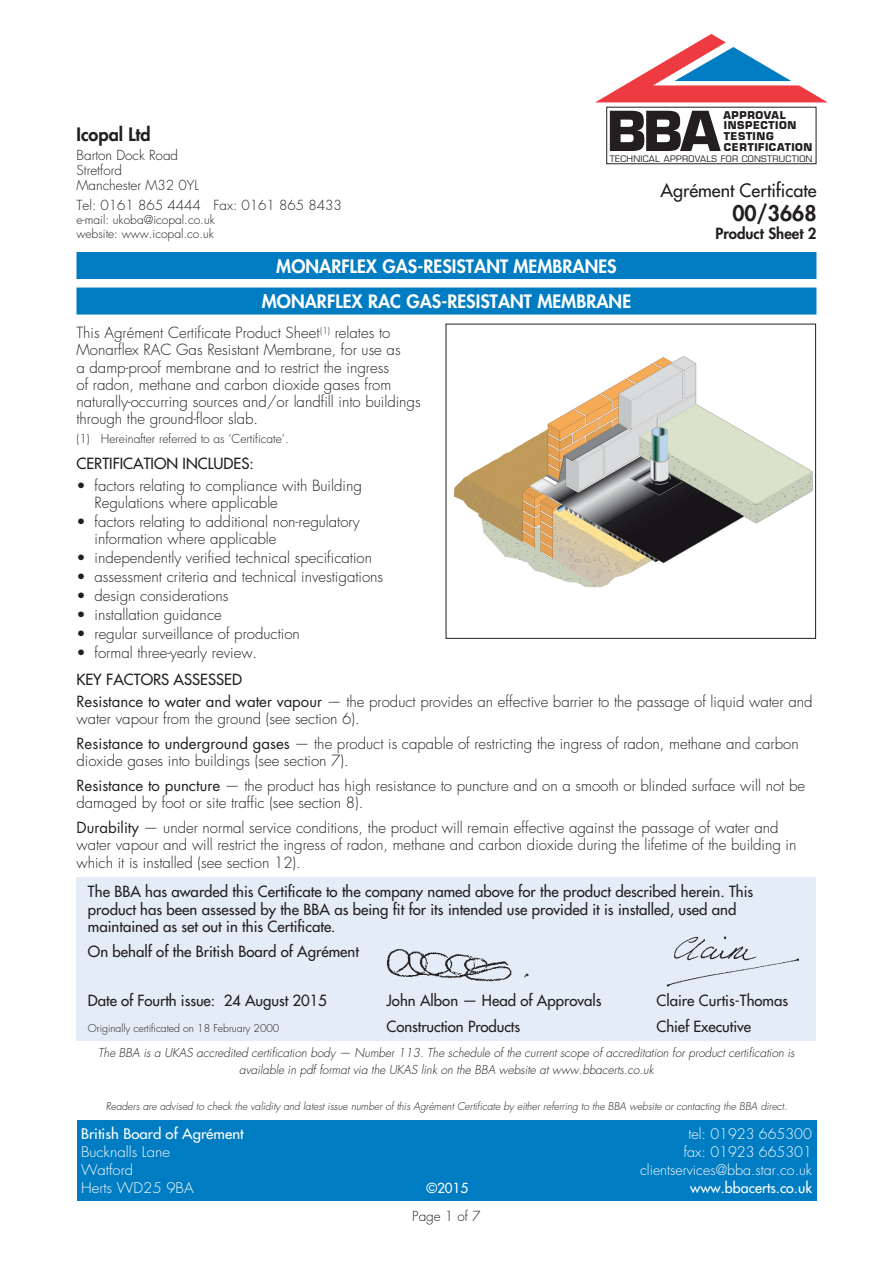
<style>
.page{position:relative;width:893px;height:1263px;background:#fff}
.page>*{position:absolute;margin:0;border:0;box-sizing:border-box;transform-origin:0 0}
.t1{font:800 21px "Futura";color:#231f20}
.t2{font:800 18px/35.5px "Futura";color:#fff;text-align:center}
.t3{font:18px "Futura";color:#231f20}
.t4{font:800 18px "Futura";color:#231f20}
.t5{font:300 15px/17.2px "Futura";color:#231f20}
.t6{font:15px/17.4px "Futura";color:#231f20}
.t7{font:800 15px "Futura";color:#231f20}
.t8{font:300 14.25px "Futura";color:#fff}
.t9{font:300 14.25px "Futura";color:#fff;scale:1.05 1}
.t10{font:14.25px "Futura";color:#fff;scale:1.05 1}
.t11{font:14.25px "Futura";color:#fff}
.t12{font:300 13.5px/15px "Futura";color:#231f20}
.t13{font:13.5px "Futura";color:#fff}
.t14{font:italic 300 12px/17.2px "Futura";color:#231f20;text-align:center}
.t15{font:300 12px/14.2px "Futura";color:#231f20}
.t16{font:italic 300 10.5px "Futura";color:#231f20}
.t17{font:700 10.5px/10.6px "Eurostile";letter-spacing:.035em;color:#231f20}
.t18{font:300 10.5px "Futura";letter-spacing:-.005em;color:#231f20}
.t19{font:8.7px "Eurostile";letter-spacing:.035em;color:#231f20}
.s1{font-weight:400}
</style>
<div class="page">
<div style="left:606px;top:107px;width:210px;height:57px;border:1px solid #231f20"></div>
<svg style="left:610px;top:111px;width:111px;height:40px"></svg>
<svg style="left:595px;top:34px;width:233px;height:69px"></svg>
<div style="left:76px;top:252px;width:740px;height:27px;background:#007cc2"></div>
<div style="left:76px;top:288px;width:740px;height:27px;background:#007cc2"></div>
<img style="left:453px;top:356px;width:360px;height:232px">
<div style="left:77px;top:1120px;width:739px;height:80px;background:#007cc2"></div>
<div style="left:76px;top:877px;width:740px;height:163px;background:#e4ecf7"></div>
<img style="left:387px;top:949px;width:142px;height:33px">
<img style="left:666px;top:936px;width:133px;height:51px">
<p class="t4" style="left:76px;top:123px;width:76px">Icopal Ltd</p>
<p class="t12" style="left:76px;top:148px;width:124px">Barton Dock Road<br>Stretford<br>Manchester M32 0YL</p>
<p class="t12" style="left:76px;top:198px;width:267px">Tel: 0161 865 4444 Fax: 0161 865 8433</p>
<p class="t15" style="left:76px;top:213px;width:140px">e-mail: ukoba@icopal.co.uk website: www.icopal.co.uk</p>
<p class="t17" style="left:723px;top:110px;width:91px">APPROVAL<br>INSPECTION<br>TESTING<br>CERTIFICATION</p>
<p class="t19" style="left:610px;top:153px;width:204px">TECHNICAL APPROVALS FOR CONSTRUCTION</p>
<p class="t3" style="left:660px;top:179px;width:158px">Agrément Certificate</p>
<h1 class="t1" style="left:732px;top:199px;width:86px">00/3668</h1>
<p class="t7" style="left:715px;top:223px;width:103px">Product Sheet 2</p>
<p class="t2" style="left:262px;top:248px;width:371px">MONARFLEX GAS-RESISTANT MEMBRANES<br>MONARFLEX RAC GAS-RESISTANT MEMBRANE</p>
<p class="t5" style="left:76px;top:324px;width:346px">This Agrément Certificate Product Sheet<sup>(1)</sup> relates to Monarflex RAC Gas Resistant Membrane, for use as<br>a damp-proof membrane and to restrict the ingress<br>of radon, methane and carbon dioxide gases from naturally-occurring sources and/or landfill into buildings through the ground-floor slab.</p>
<p class="t15" style="left:76px;top:432px;width:214px">(1) Hereinafter referred to as ‘Certificate’.</p>
<p class="t6" style="left:76px;top:455px;width:179px">CERTIFICATION INCLUDES:</p>
<p class="t5" style="left:94px;top:477px;width:269px;text-indent:-18px">• factors relating to compliance with Building<br>Regulations where applicable</p>
<p class="t5" style="left:94px;top:513px;width:267px;text-indent:-18px">• factors relating to additional non-regulatory information where applicable</p>
<p class="t5" style="left:76px;top:549px;width:297px">• independently verified technical specification</p>
<p class="t5" style="left:76px;top:568px;width:308px">• assessment criteria and technical investigations</p>
<p class="t5" style="left:76px;top:587px;width:153px">• design considerations</p>
<p class="t5" style="left:76px;top:606px;width:147px">• installation guidance</p>
<p class="t5" style="left:76px;top:625px;width:225px">• regular surveillance of production</p>
<p class="t5" style="left:76px;top:644px;width:182px">• formal three-yearly review.</p>
<p class="t5" style="left:76px;top:669px;width:738px;line-height:21.8px"><span class="s1">KEY FACTORS ASSESSED<br></span><span class="s1">Resistance to water and water vapour</span> — the product provides an effective barrier to the passage of liquid water and</p>
<p class="t5" style="left:76px;top:707px;width:724px;line-height:24.8px">water vapour from the ground (see section 6).<br><span class="s1">Resistance to underground gases</span> — the product is capable of restricting the ingress of radon, methane and carbon</p>
<p class="t5" style="left:76px;top:749px;width:730px;line-height:24.8px">dioxide gases into buildings (see section 7).<br><span class="s1">Resistance to puncture</span> — the product has high resistance to puncture and on a smooth or blinded surface will not be</p>
<p class="t5" style="left:76px;top:791px;width:703px;line-height:24.8px">damaged by foot or site traffic (see section 8).<br><span class="s1">Durability</span> — under normal service conditions, the product will remain effective against the passage of water and</p>
<p class="t5" style="left:76px;top:837px;width:721px">water vapour and will restrict the ingress of radon, methane and carbon dioxide during the lifetime of the building in which it is installed (see section 12).</p>
<p class="t6" style="left:88px;top:883px;width:667px">The BBA has awarded this Certificate to the company named above for the product described herein. This product has been assessed by the BBA as being fit for its intended use provided it is installed, used and maintained as set out in this Certificate.</p>
<p class="t6" style="left:88px;top:943px;width:273px">On behalf of the British Board of Agrément</p>
<p class="t6" style="left:88px;top:992px;width:240px">Date of Fourth issue: 24 August 2015</p>
<p class="t6" style="left:386px;top:992px;width:217px">John Albon — Head of Approvals</p>
<p class="t6" style="left:656px;top:992px;width:133px">Claire Curtis-Thomas</p>
<p class="t18" style="left:88px;top:1021px;width:193px">Originally certificated on 18 February 2000</p>
<p class="t6" style="left:386px;top:1017px;width:135px">Construction Products</p>
<p class="t6" style="left:656px;top:1017px;width:96px">Chief Executive</p>
<p class="t14" style="left:98px;top:1044px;width:698px">The BBA is a UKAS accredited certification body — Number 113. The schedule of the current scope of accreditation for product certification is available in pdf format via the UKAS link on the BBA website at www.bbacerts.co.uk</p>
<p class="t16" style="left:106px;top:1100px;width:683px">Readers are advised to check the validity and latest issue number of this Agrément Certificate by either referring to the BBA website or contacting the BBA direct.</p>
<p class="t10" style="left:81px;top:1124px;width:156px">British Board of Agrément</p>
<p class="t8" style="left:688px;top:1125px;width:125px">tel: 01923 665300</p>
<p class="t9" style="left:81px;top:1143px;width:86px">Bucknalls Lane</p>
<p class="t8" style="left:684px;top:1143px;width:130px">fax: 01923 665301</p>
<p class="t9" style="left:81px;top:1161px;width:51px">Watford</p>
<p class="t8" style="left:640px;top:1161px;width:173px">clientservices@bba.star.co.uk</p>
<p class="t9" style="left:81px;top:1179px;width:109px">Herts WD25 9BA</p>
<p class="t13" style="left:426px;top:1179px;width:44px">©2015</p>
<p class="t11" style="left:690px;top:1178px;width:123px">www.bbacerts.co.uk</p>
<p class="t12" style="left:412px;top:1209px;width:70px">Page 1 of 7</p>
</div>
